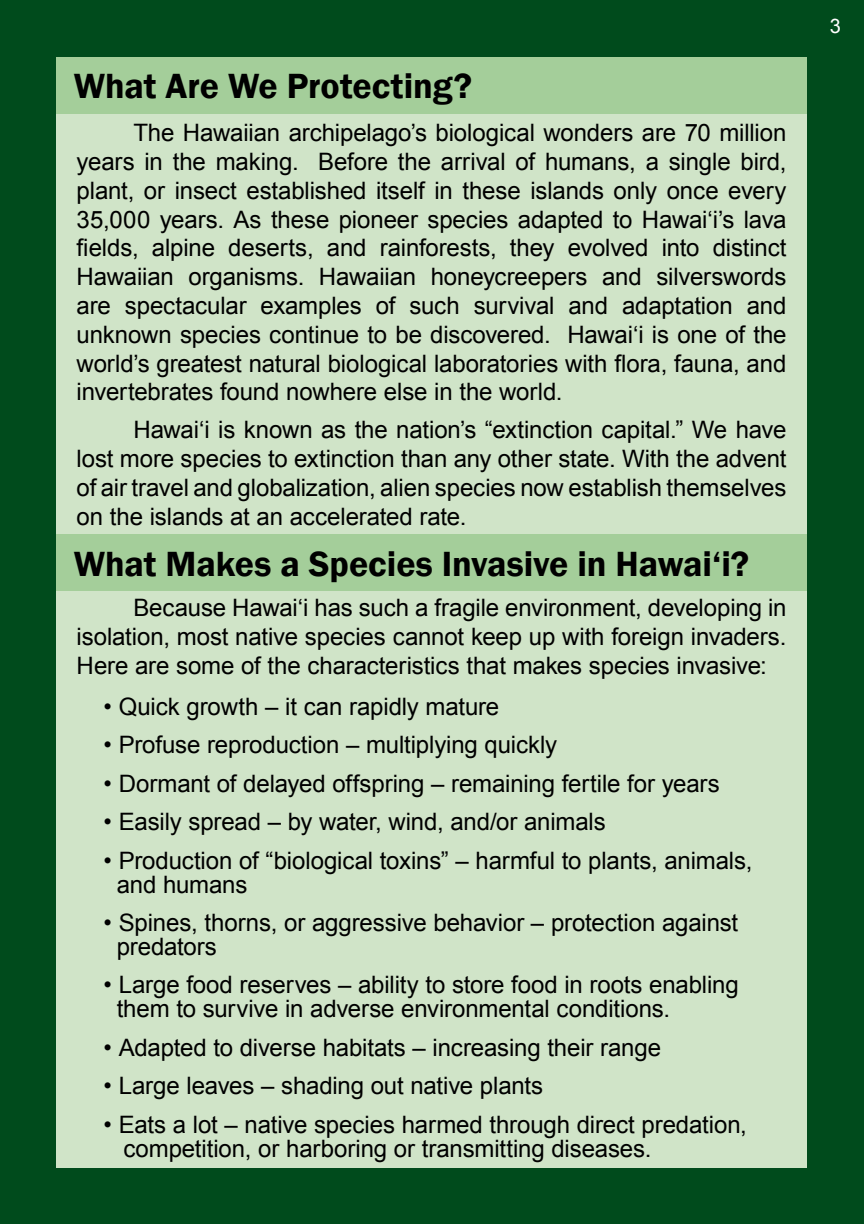
<style>
.page{position:relative;width:864px;height:1224px;background:#004b1c}
.page>*{position:absolute;margin:0;border:0;box-sizing:border-box;transform-origin:0 0}
.t1{font:600 36px "Franklin Gothic";color:#000}
.t2{font:24px/28.8px "Arial";letter-spacing:-.005em;color:#000}
.t3{font:20px "Arial";color:#fff}
</style>
<div class="page">
<div style="left:57px;top:57px;width:750px;height:1110px;background:#d0e4c8"></div>
<div style="left:57px;top:57px;width:750px;height:56px;background:#a4ce9a"></div>
<div style="left:57px;top:535px;width:750px;height:56px;background:#a4ce9a"></div>
<h1 class="t1" style="left:74px;top:63px;width:400px">What Are We Protecting?</h1>
<p class="t2" style="left:77px;top:119px;width:711px;text-align:justify;text-indent:57px">The Hawaiian archipelago’s biological wonders are 70 million years in the making. Before the arrival of humans, a single bird, plant, or insect established itself in these islands only once every 35,000 years. As these pioneer species adapted to Hawai‘i’s lava fields, alpine deserts, and rainforests, they evolved into distinct Hawaiian organisms. Hawaiian honeycreepers and silverswords are spectacular examples of such survival and adaptation and unknown species continue to be discovered. Hawai‘i is one of the world’s greatest natural biological laboratories with flora, fauna, and invertebrates found nowhere else in the world.</p>
<p class="t2" style="left:77px;top:416px;width:711px;text-align:justify;text-indent:57px">Hawai‘i is known as the nation’s “extinction capital.” We have lost more species to extinction than any other state. With the advent of air travel and globalization, alien species now establish themselves on the islands at an accelerated rate.</p>
<h1 class="t1" style="left:74px;top:541px;width:677px">What Makes a Species Invasive in Hawai‘i?</h1>
<p class="t2" style="left:77px;top:594px;width:711px;text-align:justify;text-indent:57px">Because Hawai‘i has such a fragile environment, developing in isolation, most native species cannot keep up with foreign invaders.<br>Here are some of the characteristics that makes species invasive:</p>
<p class="t2" style="left:104px;top:692px;width:397px">• Quick growth – it can rapidly mature</p>
<p class="t2" style="left:104px;top:731px;width:455px">• Profuse reproduction – multiplying quickly</p>
<p class="t2" style="left:104px;top:769px;width:618px">• Dormant of delayed offspring – remaining fertile for years</p>
<p class="t2" style="left:104px;top:808px;width:504px">• Easily spread – by water, wind, and/or animals</p>
<p class="t2" style="left:117px;top:848px;width:637px;line-height:24px;text-indent:-13px">• Production of “biological toxins” – harmful to plants, animals, and humans</p>
<p class="t2" style="left:117px;top:911px;width:623px;line-height:24px;text-indent:-13px">• Spines, thorns, or aggressive behavior – protection against predators</p>
<p class="t2" style="left:117px;top:973px;width:624px;line-height:24px;text-indent:-13px">• Large food reserves – ability to store food in roots enabling them to survive in adverse environmental conditions.</p>
<p class="t2" style="left:104px;top:1033px;width:559px">• Adapted to diverse habitats – increasing their range</p>
<p class="t2" style="left:104px;top:1072px;width:441px">• Large leaves – shading out native plants</p>
<p class="t2" style="left:123px;top:1112px;width:625px;line-height:24px;text-indent:-20px">• Eats a lot – native species harmed through direct predation, competition, or harboring or transmitting diseases.</p>
<p class="t3" style="left:830px;top:13px;width:13px">3</p>
</div>
